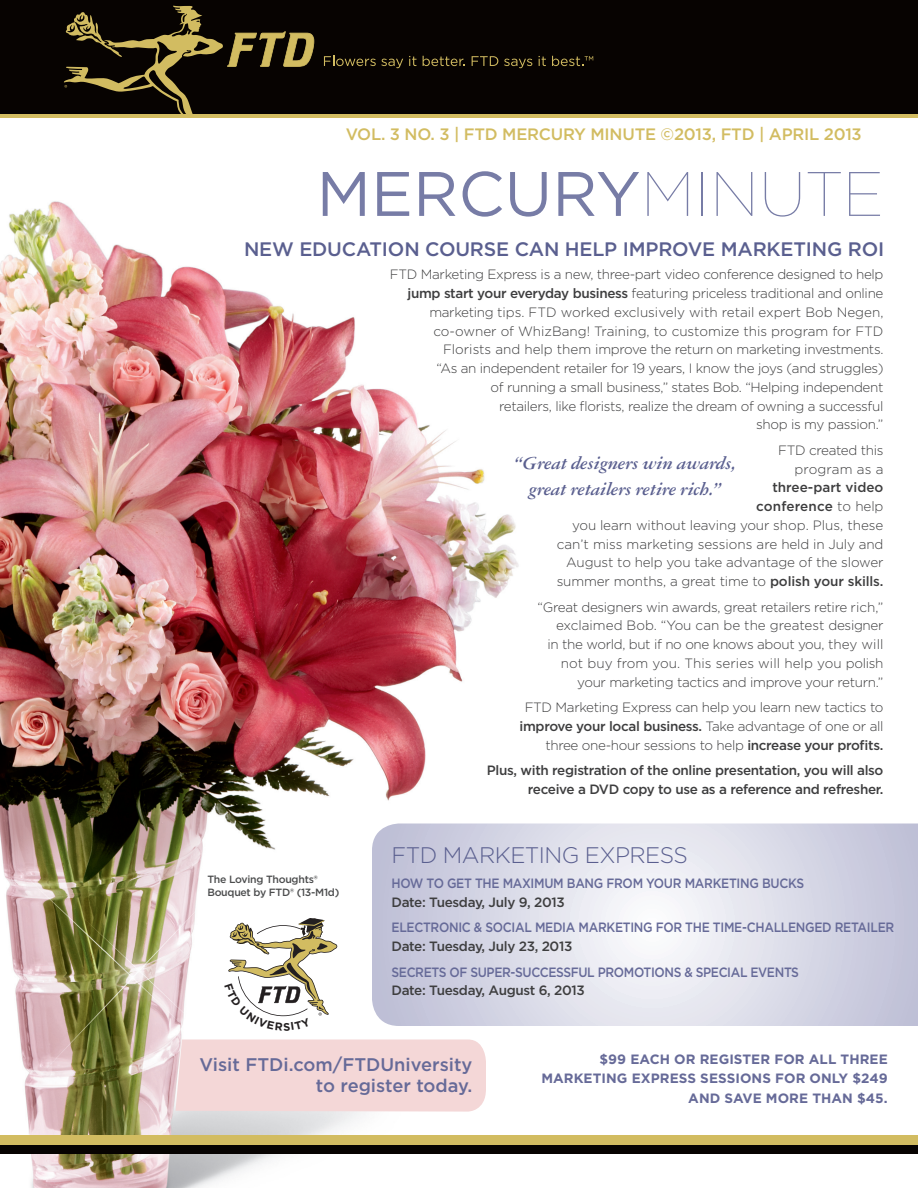
<style>
.page{position:relative;width:918px;height:1188px;background:#fff}
.page>*{position:absolute;margin:0;border:0;box-sizing:border-box;transform-origin:0 0}
.t1{font:62.7px "Gotham";color:#777ca6}
.t2{font:300 22.5px "Gotham";letter-spacing:-.025em;color:#5a5f8f}
.t3{font:italic 700 19.5px/25.5px "Garamond Three";letter-spacing:-.025em;color:#5a5f8f;text-align:center}
.t4{font:500 19.5px "Gotham";letter-spacing:-.01em;color:#5a5f8f}
.t5{font:500 18.3px/20.9px "Gotham";color:#666a98;text-align:right}
.t6{font:500 16.5px "Gotham";letter-spacing:-.015em;color:#d2bc61}
.t7{font:300 13.5px/18.8px "Gotham";letter-spacing:-.025em;color:#3e3e3f;text-align:right}
.t8{font:500 13.5px/18.8px "Gotham";letter-spacing:-.025em;color:#3e3e3f;text-align:right}
.t9{font:500 13.5px "Gotham";letter-spacing:-.025em;color:#666a98;scale:.9 1}
.t10{font:700 13.5px/19.5px "Gotham";letter-spacing:.005em;color:#666a98;text-align:right}
.t11{font:500 10.5px/12.6px "Gotham";letter-spacing:-.025em;color:#4b4c4d}
.s1{font-weight:100}
.s2{font-weight:500}
</style>
<div class="page">
<img style="left:0;top:201px;width:746px;height:987px">
<div style="left:0;top:103px;width:918px;height:15px;background:#d2bc61"></div>
<div style="left:0;top:0;width:918px;height:114px;background:#070301"></div>
<svg style="left:64px;top:6px;width:250px;height:108px"></svg>
<svg style="left:324px;top:56px;width:79px;height:12px"></svg>
<svg style="left:409px;top:56px;width:8px;height:10px"></svg>
<svg style="left:423px;top:56px;width:42px;height:10px"></svg>
<svg style="left:472px;top:56px;width:26px;height:10px"></svg>
<svg style="left:504px;top:59px;width:28px;height:9px"></svg>
<svg style="left:539px;top:56px;width:7px;height:10px"></svg>
<svg style="left:552px;top:56px;width:41px;height:10px"></svg>
<div style="left:0;top:1144px;width:918px;height:9px;background:#070301"></div>
<div style="left:0;top:1135px;width:918px;height:10px;background:#d2bc61"></div>
<div style="left:176px;top:1040px;width:310px;height:72px;background:#f4d7d7"></div>
<svg style="left:372px;top:824px;width:546px;height:202px;background:#d9dae7"></svg>
<svg style="left:224px;top:918px;width:113px;height:113px"></svg>
<p class="t6" style="left:346px;top:123px;width:517px">VOL. 3 NO. 3 | FTD MERCURY MINUTE ©2013, FTD | APRIL 2013</p>
<h1 class="t1" style="left:317px;top:154px;width:569px">MERCURY<span class="s1">MINUTE</span></h1>
<h3 class="t4" style="left:244px;top:236px;width:642px">NEW EDUCATION COURSE CAN HELP IMPROVE MARKETING ROI</h3>
<p class="t11" style="left:207px;top:873px;width:134px">The Loving Thoughts®<br>Bouquet by FTD® (13-M1d)</p>
<p class="t7" style="left:390px;top:265px;width:495px">FTD Marketing Express is a new, three-part video conference designed to help <span class="s2">jump start your everyday business</span> featuring priceless traditional and online marketing tips. FTD worked exclusively with retail expert Bob Negen, co-owner of WhizBang! Training, to customize this program for FTD Florists and help them improve the return on marketing investments.<br>“As an independent retailer for 19 years, I know the joys (and struggles)<br>of running a small business,” states Bob. “Helping independent<br>retailers, like florists, realize the dream of owning a successful<br>shop is my passion.”</p>
<p class="t7" style="left:778px;top:440px;width:107px">FTD created this program as a</p>
<p class="t7" style="left:557px;top:478px;width:328px"><span class="s2">three-part video<br>conference</span> to help<br>you learn without leaving your shop. Plus, these can’t miss marketing sessions are held in July and August to help you take advantage of the slower summer months, a great time to <span class="s2">polish your skills.</span></p>
<p class="t7" style="left:538px;top:597px;width:347px">“Great designers win awards, great retailers retire rich,” exclaimed Bob. “You can be the greatest designer<br>in the world, but if no one knows about you, they will not buy from you. This series will help you polish your marketing tactics and improve your return.”</p>
<p class="t7" style="left:520px;top:698px;width:365px">FTD Marketing Express can help you learn new tactics to <span class="s2">improve your local business.</span> Take advantage of one or all three one-hour sessions to help <span class="s2">increase your profits.</span></p>
<p class="t8" style="left:487px;top:761px;width:398px">Plus, with registration of the online presentation, you will also receive a DVD copy to use as a reference and refresher.</p>
<h3 class="t3" style="left:514px;top:451px;width:223px">“Great designers win awards, great retailers retire rich.”</h3>
<h2 class="t2" style="left:392px;top:840px;width:298px">FTD MARKETING EXPRESS</h2>
<p class="t9" style="left:392px;top:874px;width:460px">HOW TO GET THE MAXIMUM BANG FROM YOUR MARKETING BUCKS</p>
<p class="t8" style="left:392px;top:892px;width:175px">Date: Tuesday, July 9, 2013</p>
<p class="t9" style="left:392px;top:919px;width:560px">ELECTRONIC &amp; SOCIAL MEDIA MARKETING FOR THE TIME-CHALLENGED RETAILER</p>
<p class="t8" style="left:392px;top:937px;width:182px">Date: Tuesday, July 23, 2013</p>
<p class="t9" style="left:392px;top:963px;width:454px">SECRETS OF SUPER-SUCCESSFUL PROMOTIONS &amp; SPECIAL EVENTS</p>
<p class="t8" style="left:392px;top:981px;width:195px">Date: Tuesday, August 6, 2013</p>
<h3 class="t5" style="left:200px;top:1054px;width:274px">Visit FTDi.com/FTDUniversity to register today.</h3>
<p class="t10" style="left:541px;top:1049px;width:348px">$99 EACH OR REGISTER FOR ALL THREE<br>MARKETING EXPRESS SESSIONS FOR ONLY $249<br>AND SAVE MORE THAN $45.</p>
</div>
